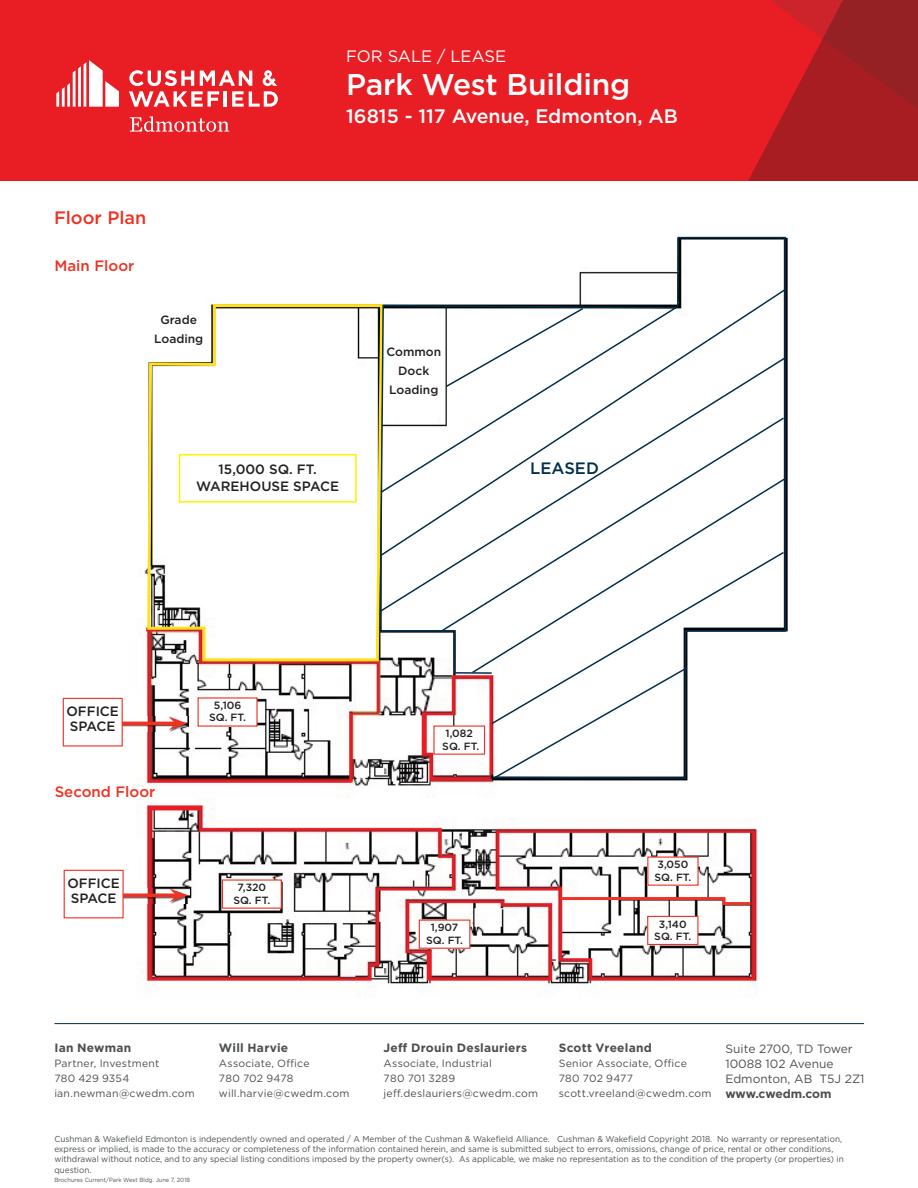
<style>
.page{position:relative;width:918px;height:1188px;background:#fff}
.page>*{position:absolute;margin:0;border:0;box-sizing:border-box;transform-origin:0 0}
.t1{font:500 30px "Gotham";letter-spacing:-.005em;color:#fff}
.t2{font:500 19.5px "Gotham";color:#fff}
.t3{font:500 18px "Gotham";color:#ee3224}
.t4{font:16.5px "Gotham";color:#fff}
.t5{font:500 16.5px "Gotham";color:#002e4d}
.t6{font:500 15px "Gotham";color:#ee3224}
.t7{font:500 13.5px/15.1px "Gotham";color:#231f20}
.t8{font:700 12px "Gotham";letter-spacing:.02em;color:#4b4e50}
.t9{font:12px/15px "Gotham";color:#4b4e50}
.t10{font:500 12px/18.8px "Gotham";color:#231f20;text-align:center}
.t11{font:700 12px "Gotham";letter-spacing:-.005em;color:#4b4e50}
.t12{font:10.5px/15px "Gotham";letter-spacing:.02em;color:#4b4e50}
.t13{font:500 10.5px/12.6px "Gotham";color:#231f20;text-align:center}
.t14{font:8.7px/10.4px "Gotham";color:#4b4e50;scale:.95 1}
.t15{font:6px "Gotham";color:#4b4e50;scale:.95 1}
</style>
<div class="page">
<div style="left:0;top:0;width:918px;height:181px;background:#e91d24"></div>
<svg style="left:748px;top:0;width:170px;height:181px"></svg>
<svg style="left:56px;top:60px;width:63px;height:47px"></svg>
<svg style="left:129px;top:70px;width:149px;height:37px"></svg>
<svg style="left:130px;top:116px;width:99px;height:16px"></svg>
<hr style="left:54px;top:1023px;width:810px;height:1px;background:#002e4d">
<img style="left:97px;top:238px;width:691px;height:757px">
<svg style="left:146px;top:303px;width:233px;height:360px"></svg>
<div style="left:179px;top:454px;width:178px;height:49px;border:2px solid #fff200"></div>
<div style="left:198px;top:698px;width:59px;height:28px;background:#fff"></div>
<div style="left:434px;top:726px;width:51px;height:28px;background:#fff"></div>
<img style="left:123px;top:717px;width:66px;height:14px">
<hr style="left:119px;top:722px;width:57px;height:3px;background:#ee3224">
<svg style="left:169px;top:717px;width:18px;height:13px"></svg>
<img style="left:124px;top:889px;width:66px;height:14px">
<hr style="left:120px;top:894px;width:57px;height:3px;background:#ee3224">
<svg style="left:170px;top:889px;width:18px;height:13px"></svg>
<div style="left:222px;top:880px;width:59px;height:28px;background:#fff"></div>
<div style="left:222px;top:879px;width:60px;height:30px;border:1px solid #ee3224"></div>
<div style="left:419px;top:920px;width:51px;height:28px;background:#fff"></div>
<div style="left:419px;top:920px;width:51px;height:29px;border:1px solid #ee3224"></div>
<div style="left:648px;top:857px;width:50px;height:28px;background:#fff"></div>
<div style="left:63px;top:698px;width:59px;height:48px;background:#fff"></div>
<div style="left:63px;top:698px;width:60px;height:49px;border:1px solid #ee3224"></div>
<div style="left:64px;top:870px;width:59px;height:48px;background:#fff"></div>
<div style="left:64px;top:870px;width:60px;height:48px;border:1px solid #ee3224"></div>
<svg style="left:379px;top:613px;width:110px;height:62px"></svg>
<svg style="left:379px;top:288px;width:110px;height:68px"></svg>
<svg style="left:379px;top:356px;width:110px;height:257px"></svg>
<svg style="left:440px;top:416px;width:49px;height:216px"></svg>
<svg style="left:471px;top:477px;width:18px;height:197px"></svg>
<svg style="left:489px;top:236px;width:298px;height:544px"></svg>
<svg style="left:557px;top:896px;width:197px;height:11px"></svg>
<div style="left:648px;top:916px;width:50px;height:28px;background:#fff"></div>
<div style="left:647px;top:916px;width:51px;height:29px;border:1px solid #ee3224"></div>
<h3 class="t4" style="left:346px;top:50px;width:161px">FOR SALE / LEASE</h3>
<h1 class="t1" style="left:346px;top:74px;width:286px">Park West Building</h1>
<h2 class="t2" style="left:346px;top:109px;width:333px">16815 - 117 Avenue, Edmonton, AB</h2>
<h3 class="t3" style="left:54px;top:211px;width:94px">Floor Plan</h3>
<h3 class="t6" style="left:54px;top:260px;width:81px">Main Floor</h3>
<h3 class="t10" style="left:154px;top:312px;width:51px">Grade<br>Loading</h3>
<h3 class="t7" style="left:196px;top:461px;width:144px;line-height:17.2px;text-align:center">15,000 SQ. FT.<br>WAREHOUSE SPACE</h3>
<h3 class="t10" style="left:386px;top:344px;width:56px">Common<br>Dock<br>Loading</h3>
<h3 class="t5" style="left:530px;top:462px;width:70px">LEASED</h3>
<h3 class="t7" style="left:66px;top:704px;width:54px">OFFICE<br>SPACE</h3>
<h3 class="t6" style="left:55px;top:787px;width:102px">Second Floor</h3>
<h3 class="t7" style="left:67px;top:876px;width:54px">OFFICE<br>SPACE</h3>
<p class="t13" style="left:209px;top:700px;width:39px;line-height:12px">5,106<br>SQ. FT.</p>
<p class="t13" style="left:233px;top:882px;width:39px">7,320<br>SQ. FT.</p>
<p class="t13" style="left:442px;top:728px;width:39px">1,082<br>SQ. FT.</p>
<p class="t13" style="left:426px;top:922px;width:39px">1,907<br>SQ. FT.</p>
<p class="t13" style="left:654px;top:859px;width:39px;text-align:left">3,050<br>SQ. FT.</p>
<p class="t13" style="left:654px;top:918px;width:39px">3,140<br>SQ. FT.</p>
<h3 class="t8" style="left:54px;top:1040px;width:78px">Ian Newman</h3>
<p class="t12" style="left:54px;top:1056px;width:142px">Partner, Investment<br>780 429 9354 ian.newman@cwedm.com</p>
<h3 class="t8" style="left:219px;top:1041px;width:71px">Will Harvie</h3>
<p class="t12" style="left:219px;top:1057px;width:132px">Associate, Office<br>780 702 9478 will.harvie@cwedm.com</p>
<h3 class="t8" style="left:384px;top:1041px;width:145px">Jeff Drouin Deslauriers</h3>
<p class="t12" style="left:384px;top:1057px;width:156px">Associate, Industrial<br>780 701 3289 jeff.deslauriers@cwedm.com</p>
<h3 class="t8" style="left:559px;top:1040px;width:95px">Scott Vreeland</h3>
<p class="t12" style="left:559px;top:1056px;width:154px">Senior Associate, Office<br>780 702 9477 scott.vreeland@cwedm.com</p>
<h3 class="t9" style="left:725px;top:1042px;width:141px">Suite 2700, TD Tower<br>10088 102 Avenue<br>Edmonton, AB T5J 2Z1</h3>
<h3 class="t11" style="left:725px;top:1086px;width:108px">www.cwedm.com</h3>
<p class="t14" style="left:54px;top:1134px;width:833px">Cushman &amp; Wakefield Edmonton is independently owned and operated / A Member of the Cushman &amp; Wakefield Alliance. Cushman &amp; Wakefield Copyright 2018. No warranty or representation, express or implied, is made to the accuracy or completeness of the information contained herein, and same is submitted subject to errors, omissions, change of price, rental or other conditions, withdrawal without notice, and to any special listing conditions imposed by the property owner(s). As applicable, we make no representation as to the condition of the property (or properties) in question.</p>
<p class="t15" style="left:54px;top:1177px;width:144px">Brochures Current/Park West Bldg. June 7, 2018</p>
</div>
